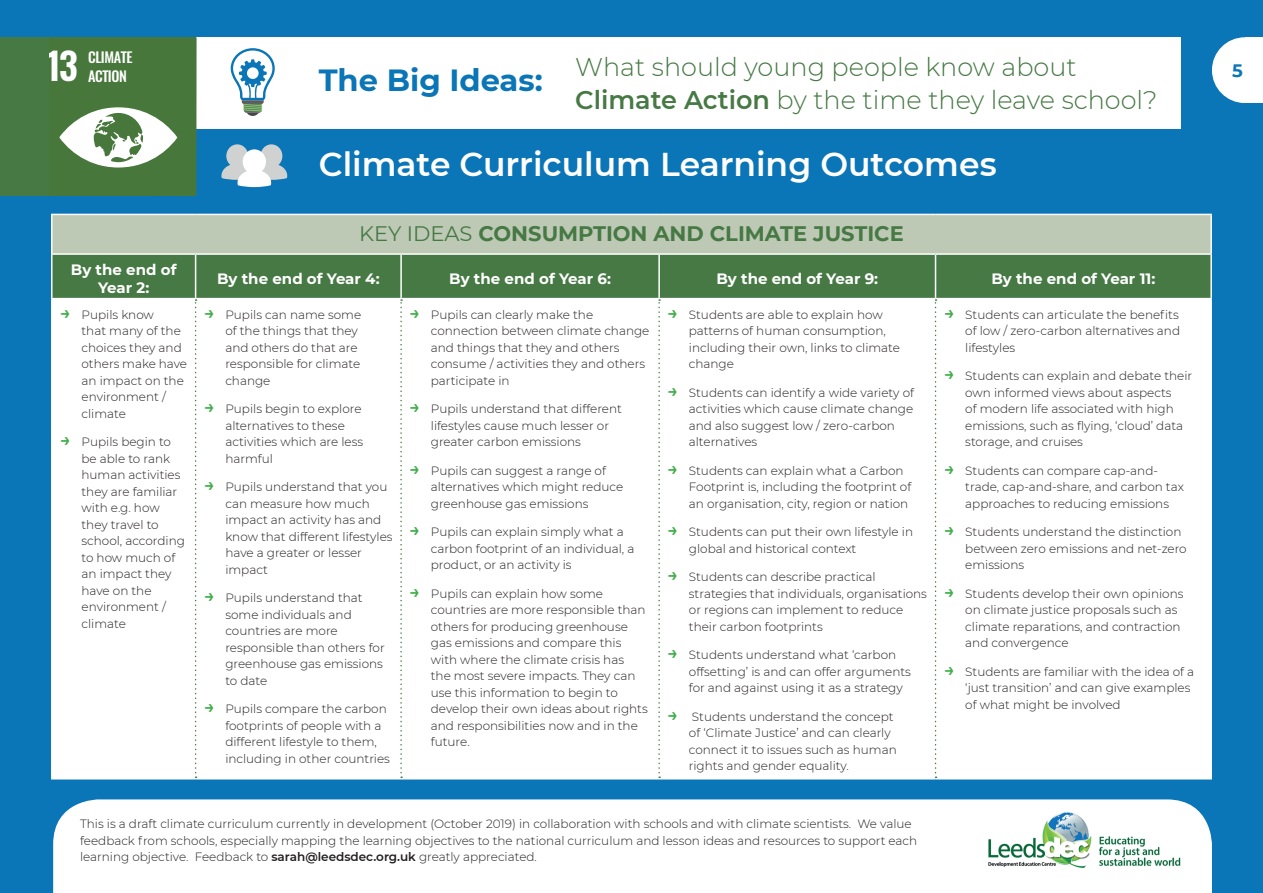
<style>
.page{position:relative;width:1263px;height:893px;background:#0a75b7}
.page>*{position:absolute;margin:0;border:0;box-sizing:border-box;transform-origin:0 0}
.t1{font:600 37.35px "Oswald";color:#fff}
.t2{font:600 33px "Montserrat";color:#fff}
.t3{font:700 30.6px "Montserrat";color:#0a75b7}
.t4{font:300 25.5px/33px "Montserrat";color:#467944}
.t5{font:700 21px "Montserrat";color:#467944}
.t6{font:700 18px "Montserrat";color:#0a75b7}
.t7{font:700 15px/18px "Montserrat";color:#fff;text-align:center}
.t8{font:500 14.25px/18.9px "Oswald";letter-spacing:-.03em;color:#fff}
.t9{font:300 12px/16.5px "Montserrat";color:#231f20}
.s1{font-weight:600}
.s2{font-weight:400}
.s3{font-weight:600;font-size:18px;color:#40ae49}
</style>
<div class="page">
<div style="left:197px;top:37px;width:984px;height:92px;background:#fff"></div>
<div style="left:53px;top:799px;width:1159px;height:94px;background:#fff"></div>
<div style="left:38px;top:37px;width:159px;height:159px;background:#48773c"></div>
<svg style="left:59px;top:107px;width:118px;height:61px"></svg>
<img style="left:980px;top:810px;width:206px;height:63px">
<svg style="left:221px;top:144px;width:66px;height:43px"></svg>
<div style="left:0;top:37px;width:48px;height:159px;background:#467944"></div>
<svg style="left:231px;top:48px;width:44px;height:68px"></svg>
<svg style="left:1212px;top:37px;width:33px;height:66px"></svg>
<div style="left:1245px;top:37px;width:18px;height:66px;background:#fff"></div>
<div style="left:52px;top:214px;width:1159px;height:40px;background:#bdc9b5"></div>
<div style="left:53px;top:255px;width:1157px;height:43px;background:#467944"></div>
<div style="left:53px;top:299px;width:1157px;height:479px;background:#fff"></div>
<hr style="left:51px;top:215px;width:2px;height:38px;background:#fff">
<hr style="left:51px;top:255px;width:2px;height:43px;background:#fff">
<hr style="left:195px;top:255px;width:1px;height:43px;background:#fff">
<hr style="left:400px;top:255px;width:2px;height:43px;background:#fff">
<hr style="left:658px;top:255px;width:2px;height:43px;background:#fff">
<hr style="left:935px;top:255px;width:1px;height:43px;background:#fff">
<hr style="left:51px;top:299px;width:2px;height:479px;background:#fff">
<hr style="left:1210px;top:299px;width:2px;height:479px;background:#fff">
<hr style="left:51px;top:778px;width:145px;height:1px;background:#fff">
<hr style="left:196px;top:778px;width:205px;height:1px;background:#fff">
<hr style="left:401px;top:778px;width:258px;height:1px;background:#fff">
<hr style="left:659px;top:778px;width:276px;height:1px;background:#fff">
<hr style="left:935px;top:778px;width:277px;height:1px;background:#fff">
<hr style="left:51px;top:214px;width:145px;height:1px;background:#fff">
<hr style="left:196px;top:214px;width:205px;height:1px;background:#fff">
<hr style="left:401px;top:214px;width:258px;height:1px;background:#fff">
<hr style="left:659px;top:214px;width:276px;height:1px;background:#fff">
<hr style="left:935px;top:214px;width:277px;height:1px;background:#fff">
<hr style="left:1210px;top:215px;width:2px;height:38px;background:#fff">
<hr style="left:51px;top:253px;width:145px;height:2px;background:#fff">
<hr style="left:196px;top:253px;width:205px;height:2px;background:#fff">
<hr style="left:401px;top:253px;width:258px;height:2px;background:#fff">
<hr style="left:659px;top:253px;width:276px;height:2px;background:#fff">
<hr style="left:935px;top:253px;width:277px;height:2px;background:#fff">
<hr style="left:1210px;top:255px;width:2px;height:43px;background:#fff">
<hr style="left:51px;top:298px;width:145px;height:1px;background:#fff">
<hr style="left:196px;top:298px;width:205px;height:1px;background:#fff">
<hr style="left:401px;top:298px;width:258px;height:1px;background:#fff">
<hr style="left:659px;top:298px;width:276px;height:1px;background:#fff">
<hr style="left:935px;top:298px;width:277px;height:1px;background:#fff">
<svg style="left:195px;top:299px;width:2px;height:479px"></svg>
<svg style="left:658px;top:299px;width:2px;height:479px"></svg>
<svg style="left:400px;top:299px;width:2px;height:479px"></svg>
<svg style="left:935px;top:299px;width:1px;height:479px"></svg>
<h1 class="t1" style="left:44px;top:40px;width:36px">13</h1>
<p class="t8" style="left:88px;top:48px;width:46px">CLIMATE<br>ACTION</p>
<h3 class="t4" style="left:575px;top:49px;width:584px">What should young people know about<br><span class="s1">Climate Action</span> by the time they leave school?</h3>
<h3 class="t3" style="left:319px;top:58px;width:225px">The Big Ideas:</h3>
<h3 class="t6" style="left:1232px;top:58px;width:12px">5</h3>
<h2 class="t2" style="left:319px;top:141px;width:679px">Climate Curriculum Learning Outcomes</h2>
<h3 class="t5" style="left:359px;top:219px;width:546px"><span class="s2">KEY IDEAS</span> CONSUMPTION AND CLIMATE JUSTICE</h3>
<p class="t7" style="left:71px;top:260px;width:107px">By the end of<br>Year 2:</p>
<p class="t7" style="left:217px;top:269px;width:164px">By the end of Year 4:</p>
<p class="t7" style="left:449px;top:269px;width:163px">By the end of Year 6:</p>
<p class="t7" style="left:716px;top:269px;width:163px">By the end of Year 9:</p>
<p class="t7" style="left:991px;top:269px;width:165px">By the end of Year 11:</p>
<p class="t9" style="left:82px;top:306px;width:107px;text-indent:-21px"><span class="s3">→</span> Pupils know<br>that many of the choices they and others make have an impact on the environment / climate</p>
<p class="t9" style="left:82px;top:433px;width:105px;text-indent:-21px"><span class="s3">→</span> Pupils begin to be able to rank human activities they are familiar with e.g. how they travel to school, according to how much of an impact they have on the environment / climate</p>
<p class="t9" style="left:965px;top:306px;width:216px;text-align:justify;text-indent:-21px"><span class="s3">→</span> Students can articulate the benefits of low / zero-carbon alternatives and lifestyles</p>
<p class="t9" style="left:965px;top:367px;width:228px;text-indent:-21px"><span class="s3">→</span> Students can explain and debate their own informed views about aspects<br>of modern life associated with high emissions, such as flying, ‘cloud’ data storage, and cruises</p>
<p class="t9" style="left:965px;top:462px;width:220px;text-indent:-21px"><span class="s3">→</span> Students can compare cap-and&shy;trade, cap-and-share, and carbon tax approaches to reducing emissions</p>
<p class="t9" style="left:965px;top:523px;width:223px;text-indent:-21px"><span class="s3">→</span> Students understand the distinction between zero emissions and net-zero emissions</p>
<p class="t9" style="left:965px;top:585px;width:220px;text-indent:-21px"><span class="s3">→</span> Students develop their own opinions on climate justice proposals such as climate reparations, and contraction and convergence</p>
<p class="t9" style="left:965px;top:663px;width:230px;text-indent:-21px"><span class="s3">→</span> Students are familiar with the idea of a ‘just transition’ and can give examples of what might be involved</p>
<p class="t9" style="left:225px;top:306px;width:137px;text-indent:-21px"><span class="s3">→</span> Pupils can name some of the things that they and others do that are responsible for climate change</p>
<p class="t9" style="left:225px;top:400px;width:139px;text-indent:-21px"><span class="s3">→</span> Pupils begin to explore alternatives to these activities which are less harmful</p>
<p class="t9" style="left:225px;top:478px;width:169px;text-indent:-21px"><span class="s3">→</span> Pupils understand that you can measure how much impact an activity has and know that different lifestyles have a greater or lesser impact</p>
<p class="t9" style="left:225px;top:589px;width:161px;text-indent:-21px"><span class="s3">→</span> Pupils understand that some individuals and countries are more responsible than others for greenhouse gas emissions to date</p>
<p class="t9" style="left:225px;top:700px;width:166px;text-indent:-21px"><span class="s3">→</span> Pupils compare the carbon footprints of people with a different lifestyle to them, including in other countries</p>
<p class="t9" style="left:431px;top:306px;width:220px;text-indent:-21px"><span class="s3">→</span> Pupils can clearly make the connection between climate change and things that they and others consume / activities they and others participate in</p>
<p class="t9" style="left:431px;top:400px;width:193px;text-indent:-21px"><span class="s3">→</span> Pupils understand that different lifestyles cause much lesser or greater carbon emissions</p>
<p class="t9" style="left:431px;top:462px;width:194px;text-indent:-21px"><span class="s3">→</span> Pupils can suggest a range of alternatives which might reduce greenhouse gas emissions</p>
<p class="t9" style="left:431px;top:523px;width:205px;text-indent:-21px"><span class="s3">→</span> Pupils can explain simply what a carbon footprint of an individual, a product, or an activity is</p>
<p class="t9" style="left:431px;top:585px;width:218px;text-indent:-21px"><span class="s3">→</span> Pupils can explain how some countries are more responsible than others for producing greenhouse gas emissions and compare this with where the climate crisis has<br>the most severe impacts. They can use this information to begin to develop their own ideas about rights and responsibilities now and in the future.</p>
<p class="t9" style="left:689px;top:306px;width:213px;text-indent:-21px"><span class="s3">→</span> Students are able to explain how patterns of human consumption, including their own, links to climate change</p>
<p class="t9" style="left:689px;top:384px;width:227px;text-indent:-21px"><span class="s3">→</span> Students can identify a wide variety of activities which cause climate change and also suggest low / zero-carbon alternatives</p>
<p class="t9" style="left:689px;top:462px;width:224px;text-indent:-21px"><span class="s3">→</span> Students can explain what a Carbon<br>Footprint is, including the footprint of an organisation, city, region or nation</p>
<p class="t9" style="left:689px;top:523px;width:226px;text-indent:-21px"><span class="s3">→</span> Students can put their own lifestyle in global and historical context</p>
<p class="t9" style="left:689px;top:568px;width:240px;text-indent:-21px"><span class="s3">→</span> Students can describe practical strategies that individuals, organisations or regions can implement to reduce their carbon footprints</p>
<p class="t9" style="left:689px;top:646px;width:223px;text-indent:-21px"><span class="s3">→</span> Students understand what ‘carbon offsetting’ is and can offer arguments for and against using it as a strategy</p>
<p class="t9" style="left:689px;top:708px;width:209px;text-indent:-21px"><span class="s3">→</span> Students understand the concept of ‘Climate Justice’ and can clearly connect it to issues such as human rights and gender equality.</p>
<p class="t9" style="left:80px;top:815px;width:839px">This is a draft climate curriculum currently in development (October 2019) in collaboration with schools and with climate scientists. We value feedback from schools, especially mapping the learning objectives to the national curriculum and lesson ideas and resources to support each learning objective. Feedback to <span class="s1">sarah@leedsdec.org.uk</span> greatly appreciated.</p>
</div>
